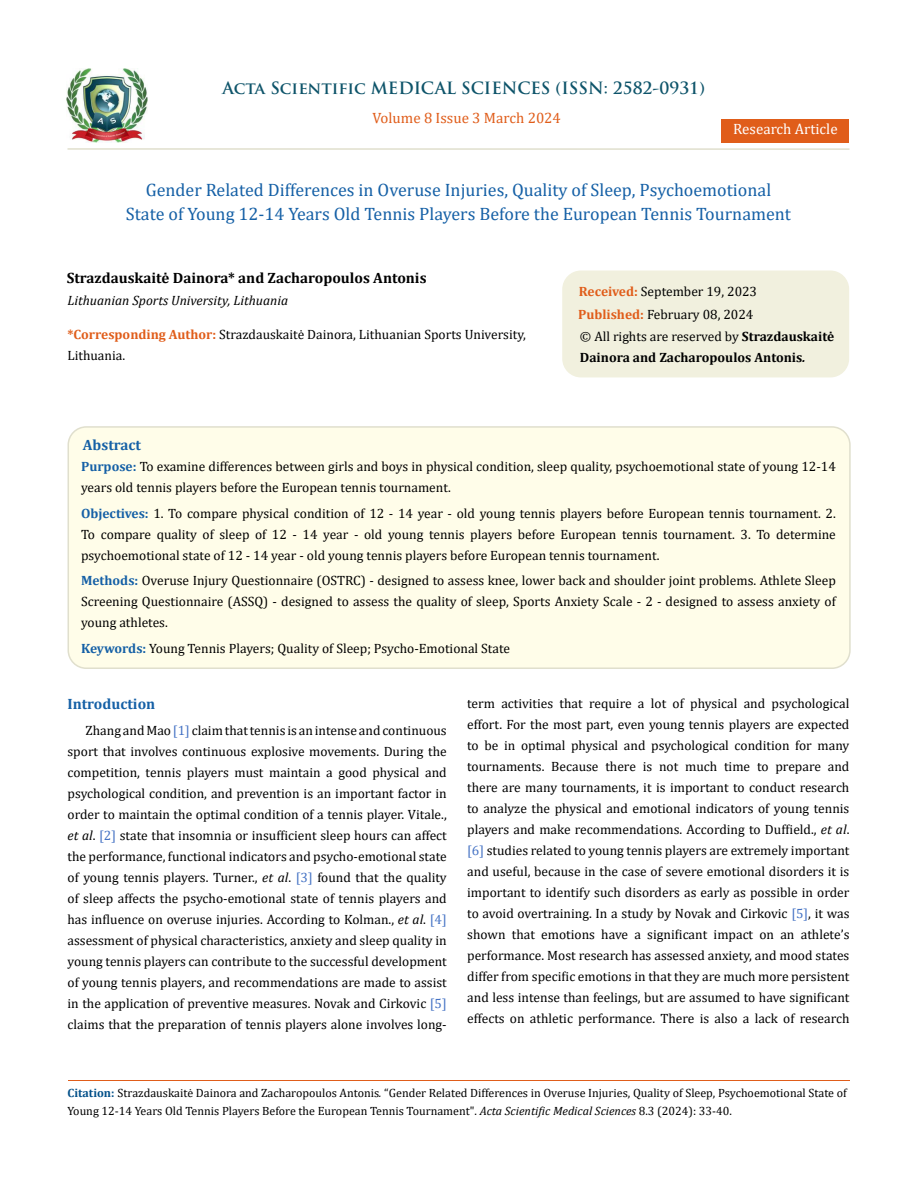
<style>
.page{position:relative;width:917px;height:1188px;background:#fff}
.page>*{position:absolute;margin:0;border:0;box-sizing:border-box;transform-origin:0 0}
.t1{font:18px/24px "Cambria";color:#1560a6;text-align:center}
.t2{font:700 16.5px "Trajan Pro";color:#0e546a}
.t3{font:700 15px "Cambria";color:#000}
.t4{font:15px "Cambria";color:#e05d1a}
.t5{font:700 15px "Cambria";color:#1560a6}
.t6{font:15px "Cambria";color:#fff}
.t7{font:13.5px/21px "Cambria";color:#000;text-align:justify}
.t8{font:700 13.5px/21px "Cambria";color:#000}
.t9{font:italic 13.5px "Cambria";color:#000}
.t10{font:12px/18px "Cambria";color:#000}
.s1{font-weight:700;color:#e05d1a}
.s2{font-weight:400}
.s3{font-style:italic}
.s4{font-weight:700;color:#1560a6}
.s5{color:#4472c4}
.s6{font-weight:700;color:#035089}
</style>
<div class="page">
<img style="left:67px;top:68px;width:80px;height:74px">
<div style="left:721px;top:119px;width:128px;height:23px;background:#e05d1a"></div>
<div style="left:563px;top:271px;width:285px;height:106px;background:#f1f0de;border-radius:18px"></div>
<div style="left:562px;top:271px;width:287px;height:106px;border:2px solid #f1f0de;border-radius:18px"></div>
<div style="left:68px;top:427px;width:781px;height:241px;background:#fffde9;border-radius:18px"></div>
<div style="left:67px;top:426px;width:783px;height:243px;border:2px solid #e0dfcd;border-radius:18px"></div>
<hr style="left:68px;top:1081px;width:781px;height:1px;background:#e05d1a">
<hr style="left:67px;top:148px;width:782px;height:2px;background:#e0dfcd">
<p class="t2" style="left:222px;top:77px;width:484px">Acta Scientific MEDICAL SCIENCES (ISSN: 2582-0931)</p>
<p class="t4" style="left:372px;top:109px;width:190px">Volume 8 Issue 3 March 2024</p>
<p class="t6" style="left:733px;top:120px;width:106px">Research Article</p>
<h1 class="t1" style="left:126px;top:178px;width:666px">Gender Related Differences in Overuse Injuries, Quality of Sleep, Psychoemotional<br>State of Young 12-14 Years Old Tennis Players Before the European Tennis Tournament</h1>
<p class="t3" style="left:67px;top:267px;width:361px">Strazdauskaitė Dainora* and Zacharopoulos Antonis</p>
<p class="t9" style="left:67px;top:291px;width:222px">Lithuanian Sports University, Lithuania</p>
<p class="t7" style="left:67px;top:324px;width:460px"><span class="s1">*Corresponding Author:</span> Strazdauskaitė Dainora, Lithuanian Sports University,<br>Lithuania.</p>
<p class="t7" style="left:578px;top:280px;width:180px;line-height:23px"><span class="s1">Received:</span> September 19, 2023<br><span class="s1">Published:</span> February 08, 2024</p>
<p class="t8" style="left:580px;top:325px;width:256px"><span class="s2">© All rights are reserved by</span> Strazdauskaitė<br>Dainora and Zacharopoulos Antonis<span class="s3">.</span></p>
<p class="t5" style="left:83px;top:435px;width:60px">Abstract</p>
<p class="t7" style="left:81px;top:456px;width:756px"><span class="s4">Purpose:</span> To examine differences between girls and boys in physical condition, sleep quality, psychoemotional state of young 12-14 years old tennis players before the European tennis tournament.</p>
<p class="t7" style="left:81px;top:503px;width:756px"><span class="s4">Objectives:</span> 1. To compare physical condition of 12 - 14 year - old young tennis players before European tennis tournament. 2.<br>To compare quality of sleep of 12 - 14 year - old young tennis players before European tennis tournament. 3. To determine psychoemotional state of 12 - 14 year - old young tennis players before European tennis tournament.</p>
<p class="t7" style="left:81px;top:570px;width:756px"><span class="s4">Methods:</span> Overuse Injury Questionnaire (OSTRC) - designed to assess knee, lower back and shoulder joint problems. Athlete Sleep Screening Questionnaire (ASSQ) - designed to assess the quality of sleep, Sports Anxiety Scale - 2 - designed to assess anxiety of young athletes.</p>
<p class="t7" style="left:81px;top:638px;width:430px"><span class="s4">Keywords:</span> Young Tennis Players; Quality of Sleep; Psycho-Emotional State</p>
<p class="t5" style="left:67px;top:693px;width:89px">Introduction</p>
<p class="t7" style="left:67px;top:720px;width:381px;text-indent:18px">Zhang and Mao <span class="s5">[1]</span> claim that tennis is an intense and continuous sport that involves continuous explosive movements. During the competition, tennis players must maintain a good physical and psychological condition, and prevention is an important factor in order to maintain the optimal condition of a tennis player. Vitale., <span class="s3">et al</span>. <span class="s5">[2]</span> state that insomnia or insufficient sleep hours can affect the performance, functional indicators and psycho-emotional state of young tennis players. Turner., <span class="s3">et al</span>. <span class="s5">[3]</span> found that the quality of sleep affects the psycho-emotional state of tennis players and has influence on overuse injuries. According to Kolman., <span class="s3">et al</span>. <span class="s5">[4] </span>assessment of physical characteristics, anxiety and sleep quality in young tennis players can contribute to the successful development of young tennis players, and recommendations are made to assist in the application of preventive measures. Novak and Cirkovic <span class="s5">[5] </span>claims that the preparation of tennis players alone involves long-</p>
<p class="t7" style="left:467px;top:693px;width:384px">term activities that require a lot of physical and psychological effort. For the most part, even young tennis players are expected to be in optimal physical and psychological condition for many tournaments. Because there is not much time to prepare and there are many tournaments, it is important to conduct research to analyze the physical and emotional indicators of young tennis players and make recommendations. According to Duffield., <span class="s3">et al</span>. <span class="s5">[6]</span> studies related to young tennis players are extremely important and useful, because in the case of severe emotional disorders it is important to identify such disorders as early as possible in order to avoid overtraining. In a study by Novak and Cirkovic <span class="s5">[5]</span>, it was shown that emotions have a significant impact on an athlete’s performance. Most research has assessed anxiety, and mood states differ from specific emotions in that they are much more persistent and less intense than feelings, but are assumed to have significant effects on athletic performance. There is also a lack of research</p>
<p class="t10" style="left:67px;top:1084px;width:780px"><span class="s6">Citation:</span> Strazdauskaitė Dainora and Zacharopoulos Antonis<span class="s3">.</span> “Gender Related Differences in Overuse Injuries, Quality of Sleep, Psychoemotional State of<br>Young 12-14 Years Old Tennis Players Before the European Tennis Tournament". <span class="s3">Acta Scientific Medical Sciences</span> 8.3 (2024): 33-40.</p>
</div>
